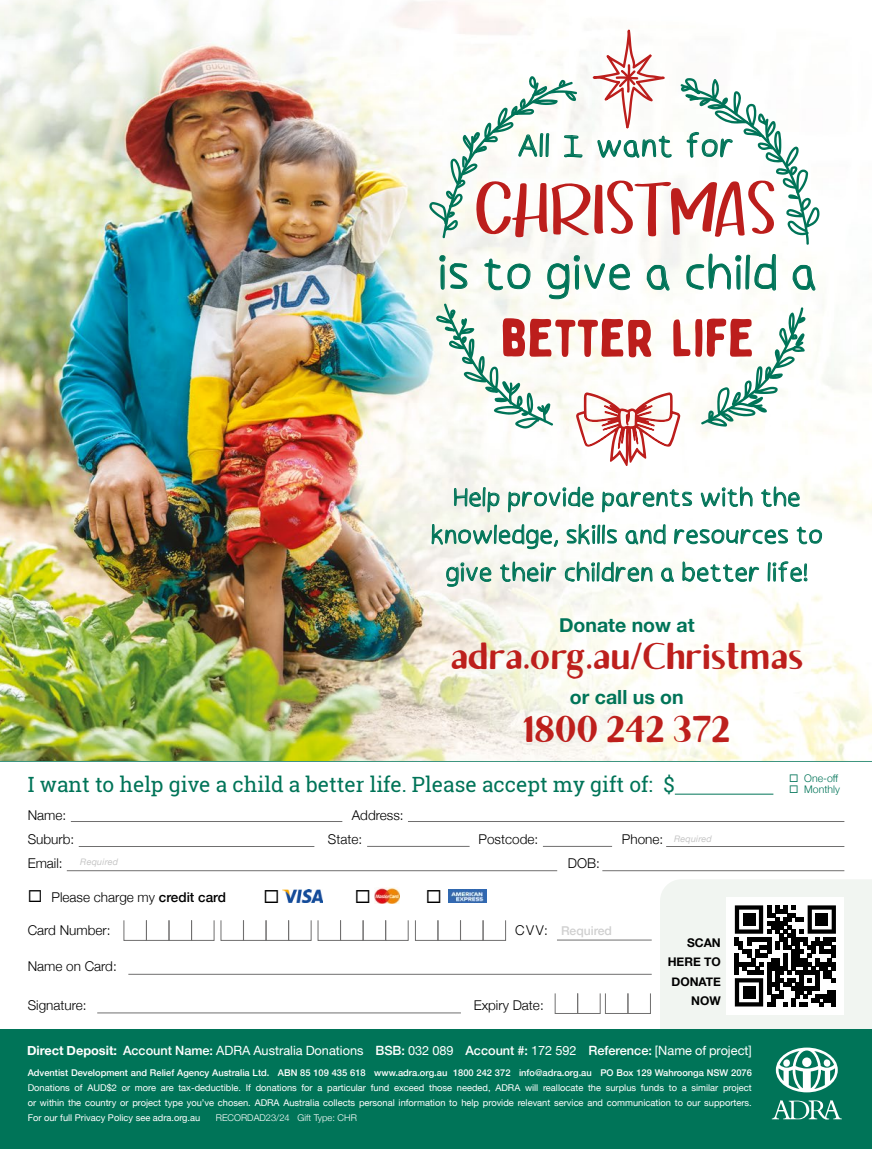
<style>
.page{position:relative;width:872px;height:1149px;background:#fff}
.page>*{position:absolute;margin:0;border:0;box-sizing:border-box;transform-origin:0 0}
.t1{font:52.65px "Bobby Jones Soft";color:#bc1e1c}
.t2{font:49.95px "Handwriting Main";color:#007458}
.t3{font:37.5px/73.3px "Brixton Sans TC";letter-spacing:.015em;color:#bd1f1c;text-align:center}
.t4{font:33.75px "Handwriting Main";color:#007458}
.t5{font:27px/37.5px "Handwriting Main";color:#007458;text-align:center}
.t6{font:21px "Roboto Slab";color:#007458}
.t7{font:700 19.5px "Helvetica Neue";color:#007458}
.t8{font:300 13.5px "Helvetica Neue";color:#000}
.t9{font:12.75px "Helvetica Neue";color:#fff}
.t10{font:500 12.15px "Helvetica Neue";color:#d0d0d0}
.t11{font:700 12px/19.5px "Helvetica Neue";color:#000;text-align:right}
.t12{font:300 10.5px "Helvetica Neue";color:#007458}
.t13{font:9.3px/15px "Helvetica Neue";color:#fff;text-align:justify}
.t14{font:500 9.3px "Helvetica Neue";color:#fff}
.t15{font:300 9.3px "Helvetica Neue";color:#fff}
.t16{font:italic 9px "Helvetica Neue";letter-spacing:.025em;color:#c6c6c6}
.s1{font-weight:500}
.s2{font-weight:300;font-size:13.5px;color:#000}
.s3{font-weight:700}
</style>
<div class="page">
<div style="left:0;top:1028px;width:872px;height:120px;background:#007458"></div>
<hr style="left:0;top:760px;width:872px;height:1px;background:#007458">
<hr style="left:71px;top:820px;width:271px;height:1px;background:#706f6f">
<hr style="left:408px;top:820px;width:436px;height:1px;background:#706f6f">
<hr style="left:675px;top:793px;width:98px;height:1px;background:#007458">
<hr style="left:67px;top:870px;width:490px;height:1px;background:#706f6f">
<hr style="left:79px;top:845px;width:235px;height:1px;background:#706f6f">
<hr style="left:666px;top:845px;width:178px;height:1px;background:#706f6f">
<hr style="left:367px;top:845px;width:102px;height:1px;background:#706f6f">
<hr style="left:543px;top:845px;width:69px;height:1px;background:#706f6f">
<hr style="left:602px;top:870px;width:242px;height:1px;background:#706f6f">
<img style="left:0;top:0;width:872px;height:760px">
<div style="left:146px;top:919px;width:23px;height:21px;border:1px solid #706f6f"></div>
<div style="left:243px;top:919px;width:23px;height:21px;border:1px solid #706f6f"></div>
<div style="left:340px;top:919px;width:23px;height:21px;border:1px solid #706f6f"></div>
<div style="left:437px;top:919px;width:24px;height:21px;border:1px solid #706f6f"></div>
<div style="left:482px;top:919px;width:24px;height:21px;border:1px solid #706f6f"></div>
<div style="left:627px;top:992px;width:24px;height:21px;border:1px solid #706f6f"></div>
<hr style="left:128px;top:973px;width:523px;height:1px;background:#706f6f">
<hr style="left:97px;top:1012px;width:364px;height:1px;background:#706f6f">
<hr style="left:557px;top:939px;width:94px;height:1px;background:#706f6f">
<svg style="left:660px;top:880px;width:212px;height:149px"></svg>
<div style="left:743px;top:913px;width:12px;height:12px;background:#000"></div>
<div style="left:815px;top:913px;width:13px;height:12px;background:#000"></div>
<div style="left:743px;top:985px;width:12px;height:13px;background:#000"></div>
<img style="left:282px;top:889px;width:41px;height:13px">
<img style="left:449px;top:889px;width:37px;height:13px">
<img style="left:375px;top:887px;width:24px;height:16px">
<svg style="left:436px;top:254px;width:379px;height:212px"></svg>
<svg style="left:429px;top:30px;width:390px;height:215px"></svg>
<svg style="left:771px;top:1100px;width:71px;height:19px"></svg>
<svg style="left:776px;top:1047px;width:61px;height:44px"></svg>
<h3 class="t4" style="left:517px;top:125px;width:218px">All I want for</h3>
<h2 class="t2" style="left:437px;top:243px;width:382px">is to give a child a</h2>
<h1 class="t1" style="left:500px;top:305px;width:255px">BETTER LIFE</h1>
<h3 class="t5" style="left:431px;top:478px;width:394px">Help provide parents with the knowledge, skills and resources to give their children a better life!</h3>
<h3 class="t7" style="left:559px;top:609px;width:137px">Donate now at</h3>
<h3 class="t3" style="left:451px;top:622px;width:354px">adra.org.au/Christmas<br>1800 242 372</h3>
<h3 class="t7" style="left:570px;top:681px;width:115px">or call us on</h3>
<h3 class="t6" style="left:28px;top:769px;width:648px">I want to help give a child a better life. Please accept my gift of: $</h3>
<h3 class="t8" style="left:28px;top:804px;width:40px">Name:</h3>
<h3 class="t8" style="left:352px;top:804px;width:53px">Address:</h3>
<h3 class="t8" style="left:28px;top:828px;width:48px">Suburb:</h3>
<h3 class="t8" style="left:328px;top:828px;width:36px">State:</h3>
<h3 class="t8" style="left:478px;top:828px;width:61px">Postcode:</h3>
<h3 class="t8" style="left:622px;top:828px;width:43px">Phone:</h3>
<h3 class="t8" style="left:28px;top:852px;width:37px">Email:</h3>
<p class="t16" style="left:80px;top:855px;width:39px">Required</p>
<h3 class="t8" style="left:568px;top:852px;width:34px">DOB:</h3>
<h3 class="t8" style="left:28px;top:885px;width:200px">◻ Please charge my <span class="s1">credit card</span></h3>
<p class="t16" style="left:674px;top:831px;width:39px">Required</p>
<h3 class="t8" style="left:28px;top:919px;width:84px">Card Number:</h3>
<h3 class="t10" style="left:515px;top:920px;width:98px"><span class="s2">CVV:</span> Required</h3>
<p class="t11" style="left:667px;top:932px;width:55px">SCAN<br>HERE TO<br>DONATE<br>NOW</p>
<h3 class="t9" style="left:27px;top:1040px;width:726px"><span class="s3">Direct Deposit:</span> <span class="s1">Account Name:</span> ADRA Australia Donations <span class="s1">BSB:</span> 032 089 <span class="s1">Account #:</span> 172 592 <span class="s1">Reference:</span> [Name of project]</h3>
<h3 class="t8" style="left:28px;top:955px;width:91px">Name on Card:</h3>
<h3 class="t8" style="left:28px;top:993px;width:60px">Signature:</h3>
<h3 class="t8" style="left:474px;top:993px;width:72px">Expiry Date:</h3>
<p class="t14" style="left:28px;top:1064px;width:725px">Adventist Development and Relief Agency Australia Ltd. ABN 85 109 435 618 www.adra.org.au 1800 242 372 info@adra.org.au PO Box 129 Wahroonga NSW 2076</p>
<p class="t13" style="left:28px;top:1079px;width:725px">Donations of AUD$2 or more are tax-deductible. If donations for a particular fund exceed those needed, ADRA will reallocate the surplus funds to a similar project or within the country or project type you’ve chosen. ADRA Australia collects personal information to help provide relevant service and communication to our supporters.<br>For our full Privacy Policy see adra.org.au</p>
<p class="t15" style="left:216px;top:1109px;width:142px">RECORDAD23/24 Gift Type: CHR</p>
<p class="t12" style="left:789px;top:769px;width:51px">◻ One-off</p>
<p class="t12" style="left:789px;top:780px;width:52px">◻ Monthly</p>
</div>
